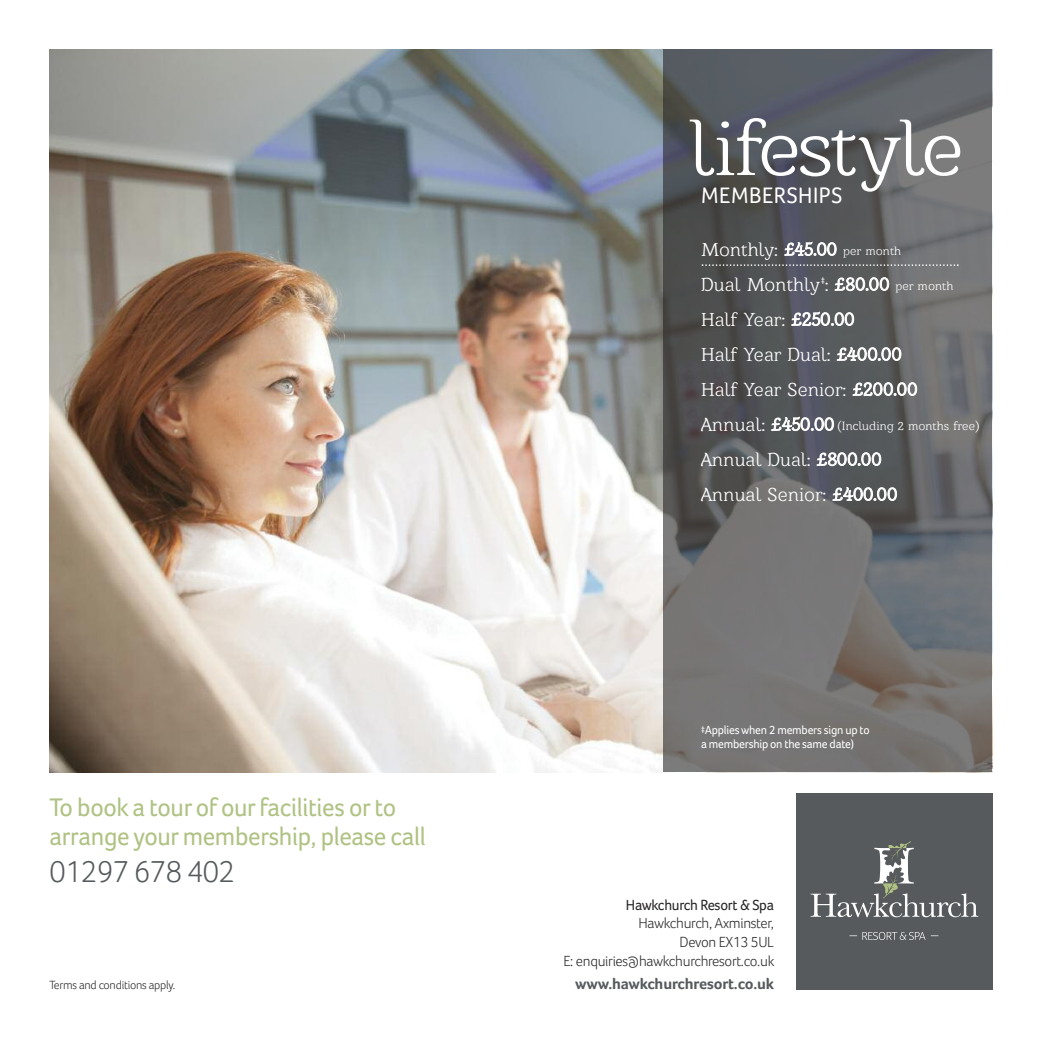
<style>
.page{position:relative;width:1042px;height:1042px;background:#fff}
.page>*{position:absolute;margin:0;border:0;box-sizing:border-box;transform-origin:0 0}
.t1{font:79.1px "Barkentina";letter-spacing:-.02em;color:#fff}
.t2{font:300 31.5px "Foco";letter-spacing:-.015em;color:#575a5c;scale:.96 1}
.t3{font:26.25px/29.8px "Foco";letter-spacing:-.015em;color:#afc283;scale:.95 1}
.t4{font:23.1px "Foco";letter-spacing:.025em;color:#fff;scale:.96 1}
.t5{font:19.25px/35px "Barkentina";letter-spacing:.015em;color:#fff;scale:.96 1}
.t6{font:700 15.75px "Foco";letter-spacing:-.01em;color:#575a5c}
.t7{font:300 15.05px/18.9px "Foco";letter-spacing:-.02em;color:#272526;text-align:right;scale:.95 1}
.t8{font:15.05px "Foco";letter-spacing:-.02em;color:#272526;scale:.95 1}
.t9{font:12.25px/14px "Foco";letter-spacing:-.02em;color:#fff;scale:.95 1}
.t10{font:12.25px "Barkentina";letter-spacing:.015em;color:#fff;scale:.95 1}
.t11{font:300 12.25px "Foco";letter-spacing:-.02em;color:#272526;scale:.95 1}
.s1{font-size:12.25px}
.s2{font-size:19.25px}
</style>
<div class="page">
<div style="left:796px;top:793px;width:197px;height:197px;background:#575a5c"></div>
<svg style="left:849px;top:932px;width:76px;height:8px"></svg>
<svg style="left:810px;top:841px;width:168px;height:76px"></svg>
<img style="left:50px;top:50px;width:613px;height:722px">
<div style="left:663px;top:50px;width:329px;height:722px;background:#272526;opacity:.6"></div>
<svg style="left:701px;top:264px;width:257px;height:2px"></svg>
<h1 class="t1" style="left:690px;top:120px;width:276px">lifestyle</h1>
<p class="t4" style="left:701px;top:182px;width:148px">MEMBERSHIPS</p>
<p class="t5" style="left:701px;top:234px;width:264px">Monthly: £45.00 <span class="s1">per month<br></span>Dual Monthly <sup>‡</sup>: £80.00 <span class="s1">per month<br></span>Half Year: £250.00<br>Half Year Dual: £400.00<br>Half Year Senior: £200.00</p>
<p class="t10" style="left:701px;top:422px;width:294px"><span class="s2">Annual: £450.00</span> (Including 2 months free)</p>
<p class="t5" style="left:701px;top:444px;width:206px">Annual Dual: £800.00<br>Annual Senior: £400.00</p>
<h3 class="t3" style="left:50px;top:791px;width:397px">To book a tour of ourfacilities or to arrange your membership, please call</h3>
<h2 class="t2" style="left:50px;top:853px;width:195px">01297 678 402</h2>
<p class="t9" style="left:701px;top:722px;width:179px"><sup>‡</sup>Applieswhen 2 members sign up to a membership on the same date)</p>
<p class="t8" style="left:626px;top:896px;width:157px">Hawkchurch Resort &amp; Spa</p>
<p class="t7" style="left:563px;top:914px;width:224px">Hawkchurch, Axminster,<br>Devon EX13 5UL<br>E: enquiries@hawkchurchresort.co.uk</p>
<p class="t11" style="left:50px;top:978px;width:134px">Terms and conditions apply.</p>
<p class="t6" style="left:575px;top:974px;width:200px">www.hawkchurchresort.co.uk</p>
</div>
